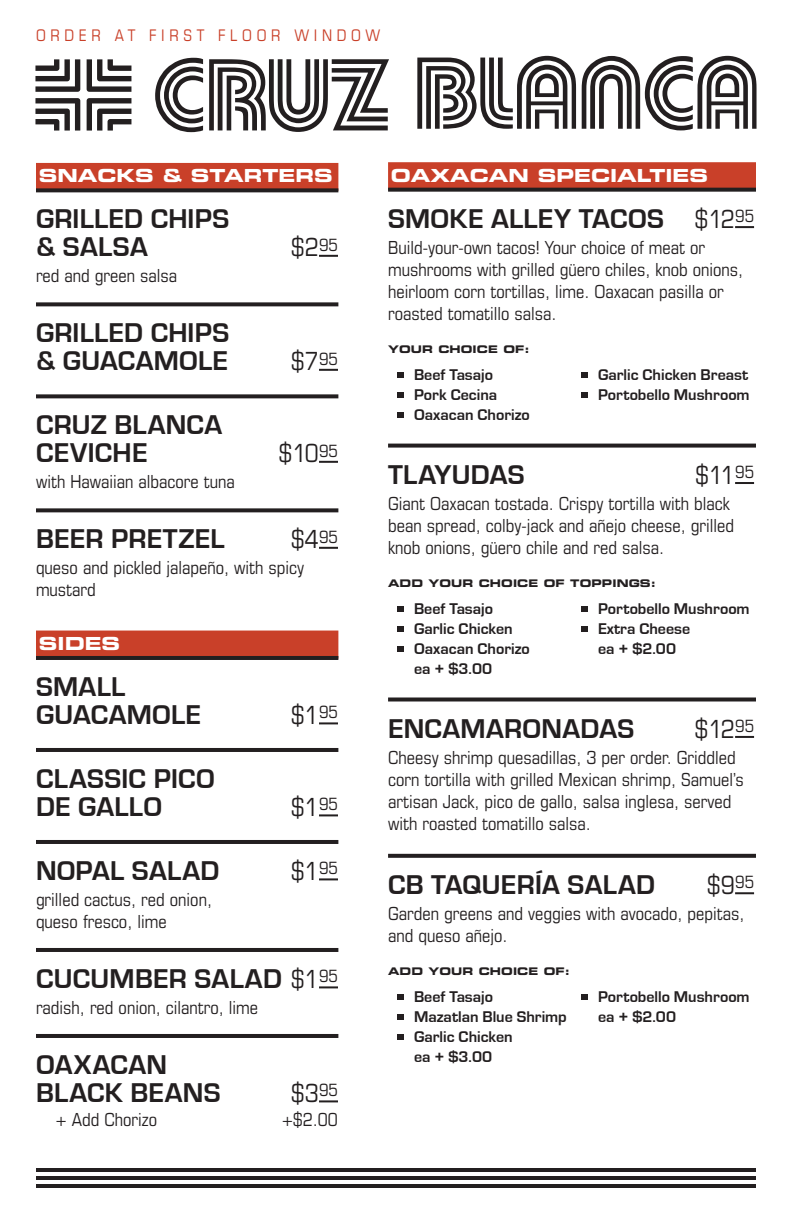
<style>
.page{position:relative;width:792px;height:1224px;background:#fff}
.page>*{position:absolute;margin:0;border:0;box-sizing:border-box;transform-origin:0 0}
.t1{font:condensed 63px "Eurostile LT Std";color:#231f20;scale:1.43 1}
.Menu_Items_-_Names{font:700 28px/28px "Eurostile";letter-spacing:.01em;color:#231f20}
.Menu_Items_-_Names-2{font:condensed 25px "Eurostile LT Std";color:#231f20}
.Menu_Items_-_Names-3{font:condensed 18px/22px "Eurostile LT Std";color:#231f20}
.Menu_Subheadings{font:18px "Eurostile LT Std Bold Ex 2";color:#fff}
.t2{font:700 16px/20px "Eurostile";color:#231f20}
.t3{font:condensed 16px "Eurostile LT Std";letter-spacing:.29em;color:#c94029}
.Toppings_-_Header{font:10.4px "Eurostile LT Std Bold Ex 2";letter-spacing:.01em;color:#231f20}
.s1{font-family:"Eurostile LT Std";font-weight:400;font-stretch:condensed;font-size:25px}
</style>
<div class="page">
<svg style="left:417px;top:56px;width:159px;height:73px"></svg>
<svg style="left:582px;top:56px;width:175px;height:74px"></svg>
<svg style="left:35px;top:59px;width:45px;height:33px"></svg>
<svg style="left:87px;top:98px;width:44px;height:33px"></svg>
<svg style="left:35px;top:98px;width:45px;height:33px"></svg>
<svg style="left:87px;top:59px;width:44px;height:33px"></svg>
<svg style="left:155px;top:58px;width:48px;height:74px"></svg>
<svg style="left:209px;top:59px;width:180px;height:73px"></svg>
<div style="left:36px;top:163px;width:302px;height:28px;background:#c94029"></div>
<svg style="left:36px;top:188px;width:302px;height:4px"></svg>
<svg style="left:319px;top:255px;width:19px;height:2px"></svg>
<svg style="left:36px;top:302px;width:302px;height:4px"></svg>
<svg style="left:319px;top:369px;width:19px;height:2px"></svg>
<svg style="left:36px;top:394px;width:302px;height:4px"></svg>
<svg style="left:319px;top:461px;width:19px;height:2px"></svg>
<svg style="left:36px;top:508px;width:302px;height:4px"></svg>
<svg style="left:319px;top:547px;width:19px;height:2px"></svg>
<div style="left:36px;top:631px;width:302px;height:28px;background:#c94029"></div>
<hr style="left:36px;top:656px;width:302px;height:4px;background:#231f20">
<svg style="left:319px;top:722px;width:19px;height:2px"></svg>
<hr style="left:36px;top:748px;width:302px;height:4px;background:#231f20">
<svg style="left:319px;top:814px;width:19px;height:2px"></svg>
<hr style="left:36px;top:840px;width:302px;height:4px;background:#231f20">
<svg style="left:319px;top:878px;width:19px;height:2px"></svg>
<hr style="left:36px;top:948px;width:302px;height:4px;background:#231f20">
<svg style="left:319px;top:986px;width:19px;height:2px"></svg>
<hr style="left:36px;top:1034px;width:302px;height:4px;background:#231f20">
<svg style="left:319px;top:1100px;width:19px;height:2px"></svg>
<div style="left:388px;top:162px;width:368px;height:28px;background:#c94029"></div>
<svg style="left:388px;top:188px;width:368px;height:4px"></svg>
<svg style="left:735px;top:226px;width:19px;height:2px"></svg>
<svg style="left:388px;top:444px;width:368px;height:4px"></svg>
<svg style="left:735px;top:482px;width:19px;height:2px"></svg>
<svg style="left:388px;top:698px;width:368px;height:4px"></svg>
<svg style="left:735px;top:736px;width:19px;height:2px"></svg>
<svg style="left:388px;top:854px;width:368px;height:4px"></svg>
<svg style="left:735px;top:892px;width:19px;height:2px"></svg>
<hr style="left:36px;top:1168px;width:720px;height:4px;background:#231f20">
<hr style="left:36px;top:1176px;width:720px;height:4px;background:#231f20">
<hr style="left:36px;top:1184px;width:720px;height:4px;background:#231f20">
<p class="t3" style="left:36px;top:26px;width:346px">ORDER AT FIRST FLOOR WINDOW</p>
<p class="Menu_Subheadings" style="left:39px;top:163px;width:295px">SNACKS &amp; STARTERS</p>
<p class="Menu_Items_-_Names" style="left:36px;top:203px;width:195px">GRILLED CHIPS &amp; SALSA</p>
<p class="Menu_Items_-_Names-2" style="left:291px;top:232px;width:49px">$2<sup>95</sup></p>
<p class="Menu_Items_-_Names-3" style="left:36px;top:265px;width:143px">red and green salsa</p>
<p class="Menu_Items_-_Names" style="left:36px;top:317px;width:195px">GRILLED CHIPS &amp; GUACAMOLE</p>
<p class="Menu_Items_-_Names" style="left:36px;top:409px;width:188px">CRUZ BLANCA<br>CEVICHE</p>
<p class="Menu_Items_-_Names-3" style="left:36px;top:471px;width:200px">with Hawaiian albacore tuna</p>
<p class="Menu_Items_-_Names-2" style="left:291px;top:346px;width:49px">$7<sup>95</sup></p>
<p class="Menu_Items_-_Names-2" style="left:279px;top:438px;width:61px">$10<sup>95</sup></p>
<p class="Menu_Items_-_Names" style="left:36px;top:523px;width:190px">BEER PRETZEL</p>
<p class="Menu_Items_-_Names-2" style="left:291px;top:524px;width:49px">$4<sup>95</sup></p>
<p class="Menu_Items_-_Names-3" style="left:36px;top:557px;width:270px">queso and pickled jalapeño, with spicy mustard</p>
<p class="Menu_Subheadings" style="left:39px;top:631px;width:83px">SIDES</p>
<p class="Menu_Items_-_Names" style="left:36px;top:671px;width:167px">SMALL<br>GUACAMOLE</p>
<p class="Menu_Items_-_Names" style="left:36px;top:763px;width:180px">CLASSIC PICO<br>DE GALLO</p>
<p class="Menu_Items_-_Names-2" style="left:291px;top:700px;width:49px">$1<sup>95</sup></p>
<p class="Menu_Items_-_Names-2" style="left:291px;top:792px;width:49px">$1<sup>95</sup></p>
<p class="Menu_Items_-_Names" style="left:36px;top:855px;width:185px">NOPAL SALAD</p>
<p class="Menu_Items_-_Names-2" style="left:291px;top:856px;width:49px">$1<sup>95</sup></p>
<p class="Menu_Items_-_Names-3" style="left:36px;top:888px;width:178px">grilled cactus, red onion, queso fresco, lime</p>
<p class="Menu_Items_-_Names" style="left:36px;top:963px;width:304px">CUCUMBER SALAD <span class="s1">$1</span><sup>95</sup></p>
<p class="Menu_Items_-_Names-3" style="left:36px;top:996px;width:224px">radish, red onion, cilantro, lime</p>
<p class="Menu_Items_-_Names" style="left:36px;top:1049px;width:186px">OAXACAN<br>BLACK BEANS</p>
<p class="Menu_Items_-_Names-2" style="left:291px;top:1078px;width:49px">$3<sup>95</sup></p>
<p class="Menu_Items_-_Names-3" style="left:56px;top:1108px;width:103px">+ Add Chorizo</p>
<p class="Menu_Items_-_Names-3" style="left:282px;top:1108px;width:57px">+$2.00</p>
<p class="Menu_Subheadings" style="left:391px;top:163px;width:319px">OAXACAN SPECIALTIES</p>
<p class="Menu_Items_-_Names" style="left:388px;top:202px;width:368px">SMOKE ALLEY TACOS <span class="s1">$12</span><sup>95</sup></p>
<p class="Menu_Items_-_Names-3" style="left:388px;top:236px;width:357px">Build-your-own tacos! Your choice of meat or mushrooms with grilled güero chiles, knob onions, heirloom corn tortillas, lime. Oaxacan pasilla or roasted tomatillo salsa.</p>
<p class="Toppings_-_Header" style="left:388px;top:342px;width:143px">YOUR CHOICE OF:</p>
<p class="t1" style="left:388px;top:317px;width:19px">.</p>
<p class="t2" style="left:414px;top:363px;width:80px">Beef Tasajo</p>
<p class="t1" style="left:388px;top:337px;width:19px">.</p>
<p class="t2" style="left:414px;top:383px;width:85px">Pork Cecina</p>
<p class="t1" style="left:388px;top:357px;width:19px">.</p>
<p class="t2" style="left:414px;top:403px;width:117px">Oaxacan Chorizo</p>
<p class="t1" style="left:572px;top:317px;width:19px">.</p>
<p class="t2" style="left:598px;top:363px;width:152px">Garlic Chicken Breast</p>
<p class="t1" style="left:572px;top:337px;width:19px">.</p>
<p class="t2" style="left:598px;top:383px;width:153px">Portobello Mushroom</p>
<p class="Menu_Items_-_Names" style="left:388px;top:458px;width:138px">TLAYUDAS</p>
<p class="Menu_Items_-_Names-2" style="left:695px;top:460px;width:60px">$11<sup>95</sup></p>
<p class="Menu_Items_-_Names-3" style="left:388px;top:492px;width:348px">Giant Oaxacan tostada. Crispy tortilla with black bean spread, colby-jack and añejo cheese, grilled knob onions, güero chile and red salsa.</p>
<p class="Toppings_-_Header" style="left:388px;top:576px;width:270px">ADD YOUR CHOICE OF TOPPINGS:</p>
<p class="t1" style="left:388px;top:551px;width:19px">.</p>
<p class="t2" style="left:414px;top:597px;width:80px">Beef Tasajo</p>
<p class="t1" style="left:388px;top:571px;width:19px">.</p>
<p class="t2" style="left:414px;top:617px;width:100px">Garlic Chicken</p>
<p class="t1" style="left:388px;top:591px;width:19px">.</p>
<p class="t2" style="left:414px;top:637px;width:117px">Oaxacan Chorizo ea + $3.00</p>
<p class="t1" style="left:572px;top:551px;width:19px">.</p>
<p class="t2" style="left:598px;top:597px;width:153px">Portobello Mushroom</p>
<p class="t1" style="left:572px;top:571px;width:19px">.</p>
<p class="t2" style="left:598px;top:617px;width:94px">Extra Cheese ea + $2.00</p>
<p class="Menu_Items_-_Names" style="left:388px;top:712px;width:248px">ENCAMARONADAS</p>
<p class="Menu_Items_-_Names-2" style="left:695px;top:714px;width:61px">$12<sup>95</sup></p>
<p class="Menu_Items_-_Names-3" style="left:388px;top:746px;width:357px">Cheesy shrimp quesadillas, 3 per order. Griddled corn tortilla with grilled Mexican shrimp, Samuel’s artisan Jack, pico de gallo, salsa inglesa, served with roasted tomatillo salsa.</p>
<p class="Menu_Items_-_Names" style="left:388px;top:869px;width:268px">CB TAQUERÍA SALAD</p>
<p class="Menu_Items_-_Names-2" style="left:707px;top:870px;width:49px">$9<sup>95</sup></p>
<p class="Menu_Items_-_Names-3" style="left:388px;top:902px;width:358px">Garden greens and veggies with avocado, pepitas, and queso añejo.</p>
<p class="Toppings_-_Header" style="left:388px;top:964px;width:184px">ADD YOUR CHOICE OF:</p>
<p class="t1" style="left:388px;top:940px;width:19px">.</p>
<p class="t2" style="left:414px;top:985px;width:80px">Beef Tasajo</p>
<p class="t1" style="left:388px;top:960px;width:19px">.</p>
<p class="t2" style="left:414px;top:1005px;width:154px">Mazatlan Blue Shrimp</p>
<p class="t1" style="left:388px;top:980px;width:19px">.</p>
<p class="t2" style="left:414px;top:1025px;width:100px">Garlic Chicken ea + $3.00</p>
<p class="t1" style="left:572px;top:940px;width:19px">.</p>
<p class="t2" style="left:598px;top:985px;width:153px">Portobello Mushroom ea + $2.00</p>
</div>
